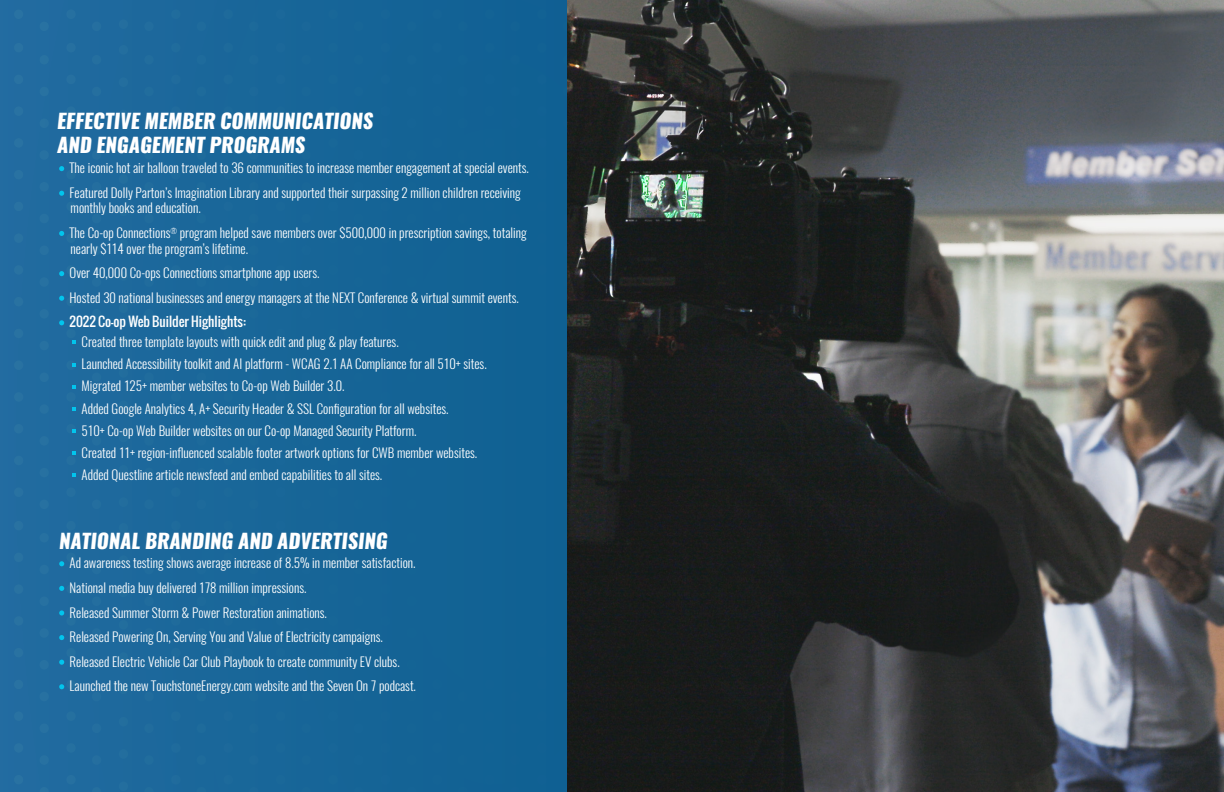
<style>
.page{position:relative;width:1224px;height:792px;background:#fff}
.page>*{position:absolute;margin:0;border:0;box-sizing:border-box;transform-origin:0 0}
.Bullets_paragraph{font:italic 800 20px/24px "Oswald";color:#fff}
.Bullets_paragraph-2{font:300 13px/15.6px "Oswald";color:#fff}
.Bullets_paragraph-3{font:13px "Oswald";color:#fff}
</style>
<div class="page">
<svg style="left:0;top:0;width:567px;height:792px;background:#186598"></svg>
<img style="left:567px;top:0;width:657px;height:792px">
<svg style="left:59px;top:561px;width:5px;height:5px"></svg>
<svg style="left:59px;top:586px;width:5px;height:5px"></svg>
<svg style="left:59px;top:610px;width:5px;height:6px"></svg>
<svg style="left:59px;top:635px;width:5px;height:5px"></svg>
<svg style="left:59px;top:660px;width:5px;height:5px"></svg>
<svg style="left:59px;top:684px;width:5px;height:5px"></svg>
<svg style="left:59px;top:166px;width:5px;height:5px"></svg>
<svg style="left:59px;top:191px;width:5px;height:5px"></svg>
<svg style="left:59px;top:231px;width:5px;height:5px"></svg>
<svg style="left:59px;top:271px;width:5px;height:5px"></svg>
<svg style="left:59px;top:296px;width:5px;height:5px"></svg>
<svg style="left:59px;top:320px;width:5px;height:5px"></svg>
<svg style="left:73px;top:407px;width:3px;height:4px"></svg>
<svg style="left:73px;top:429px;width:3px;height:4px"></svg>
<svg style="left:73px;top:451px;width:3px;height:4px"></svg>
<svg style="left:73px;top:473px;width:3px;height:4px"></svg>
<p class="Bullets_paragraph" style="left:57px;top:109px;width:318px">EFFECTIVE MEMBER COMMUNICATIONS<br>AND ENGAGEMENT PROGRAMS</p>
<p class="Bullets_paragraph-2" style="left:70px;top:160px;width:461px">The iconic hot air balloon traveled to 36 communities to increase member engagement at special events.</p>
<p class="Bullets_paragraph-2" style="left:70px;top:185px;width:453px">Featured Dolly Parton’s Imagination Library and supported their surpassing 2 million children receiving monthly books and education.</p>
<p class="Bullets_paragraph-2" style="left:70px;top:225px;width:459px">The Co-op Connections<sup>®</sup> program helped save members over $500,000 in prescription savings, totaling nearly $114 over the program’s lifetime.</p>
<p class="Bullets_paragraph-2" style="left:70px;top:265px;width:252px">Over 40,000 Co-ops Connections smartphone app users.</p>
<p class="Bullets_paragraph-2" style="left:70px;top:290px;width:451px">Hosted 30 national businesses and energy managers at the NEXT Conference &amp; virtual summit events.</p>
<p class="Bullets_paragraph-3" style="left:70px;top:312px;width:178px">2022 Co-op Web Builder Highlights:</p>
<p class="Bullets_paragraph-2" style="left:82px;top:334px;width:319px">Created three template layouts with quick edit and plug &amp; play features.</p>
<p class="Bullets_paragraph-2" style="left:82px;top:356px;width:407px">Launched Accessibility toolkit and AI platform - WCAG 2.1 AA Compliance for all 510+ sites.</p>
<p class="Bullets_paragraph-2" style="left:82px;top:378px;width:264px">Migrated 125+ member websites to Co-op Web Builder 3.0.</p>
<p class="Bullets_paragraph-2" style="left:82px;top:401px;width:369px">Added Google Analytics 4, A+ Security Header &amp; SSL Configuration for all websites.</p>
<p class="Bullets_paragraph-2" style="left:82px;top:423px;width:336px">510+ Co-op Web Builder websites on our Co-op Managed Security Platform.</p>
<p class="Bullets_paragraph-2" style="left:82px;top:445px;width:397px">Created 11+ region-influenced scalable footer artwork options for CWB member websites.</p>
<p class="Bullets_paragraph-2" style="left:82px;top:467px;width:302px">Added Questline article newsfeed and embed capabilities to all sites.</p>
<p class="Bullets_paragraph" style="left:59px;top:530px;width:330px">NATIONAL BRANDING AND ADVERTISING</p>
<p class="Bullets_paragraph-2" style="left:70px;top:555px;width:347px">Ad awareness testing shows average increase of 8.5% in member satisfaction.</p>
<p class="Bullets_paragraph-2" style="left:70px;top:580px;width:238px">National media buy delivered 178 million impressions.</p>
<p class="Bullets_paragraph-2" style="left:70px;top:604px;width:259px">Released Summer Storm &amp; Power Restoration animations.</p>
<p class="Bullets_paragraph-2" style="left:70px;top:629px;width:315px">Released Powering On, Serving You and Value of Electricity campaigns.</p>
<p class="Bullets_paragraph-2" style="left:70px;top:654px;width:332px">Released Electric Vehicle Car Club Playbook to create community EV clubs.</p>
<p class="Bullets_paragraph-2" style="left:70px;top:678px;width:348px">Launched the new TouchstoneEnergy.com website and the Seven On 7 podcast.</p>
</div>
